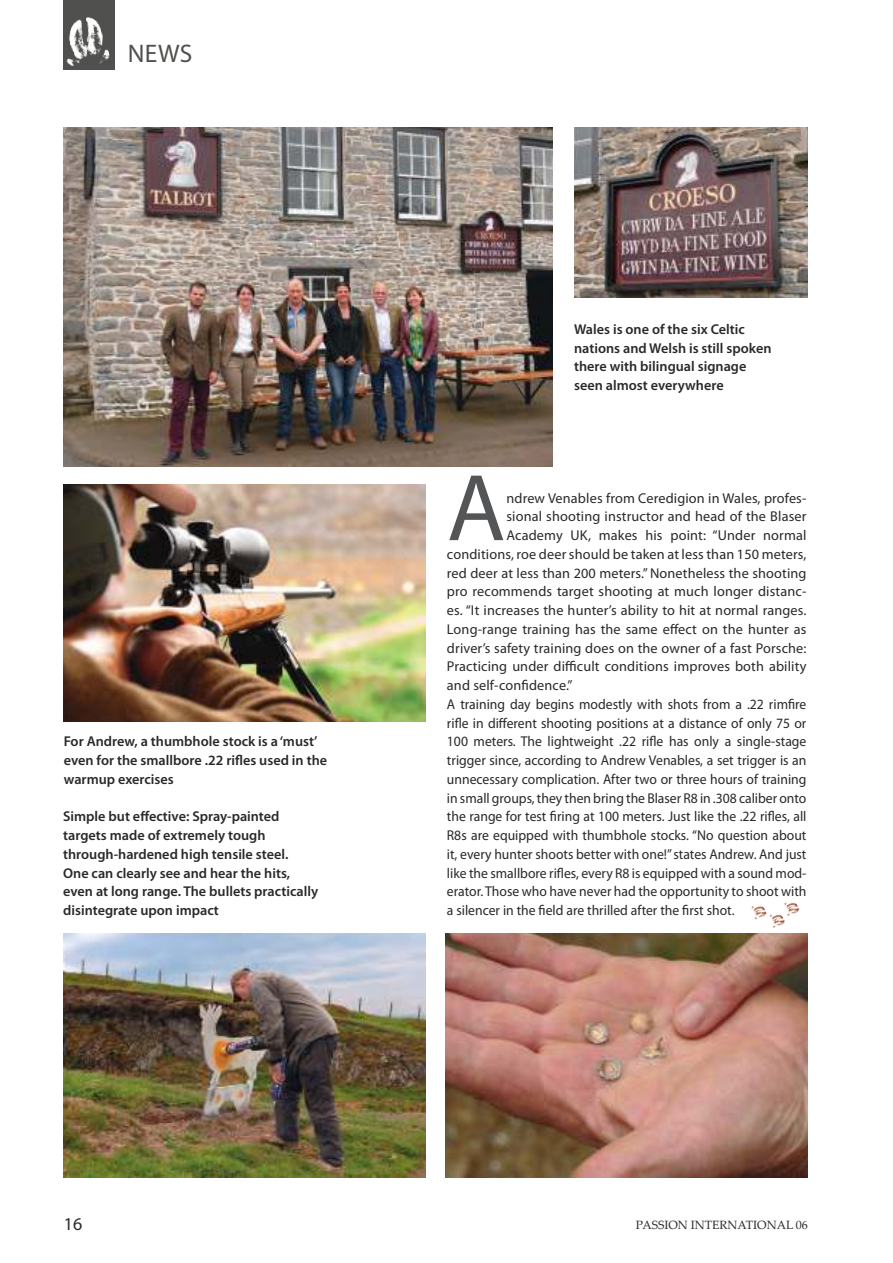
<style>
.page{position:relative;width:893px;height:1263px;background:#fff}
.page>*{position:absolute;margin:0;border:0;box-sizing:border-box;transform-origin:0 0}
.t1{font:95.7px "Myriad Pro";color:#545557}
.t2{font:25.5px "Myriad Pro";color:#50504e}
.t3{font:18px "Myriad Pro";color:#2b2829}
.t4{font:14.25px "Myriad Pro";color:#2b2829;scale:.96 1}
.t5{font:14.25px "Myriad Pro";color:#2b2829}
.t6{font:600 14.25px/18.8px "Myriad Pro";color:#2b2829}
.t7{font:12px "Palatino Linotype";color:#2b2829}
</style>
<div class="page">
<img style="left:574px;top:128px;width:234px;height:169px">
<img style="left:63px;top:485px;width:362px;height:236px">
<img style="left:63px;top:934px;width:362px;height:243px">
<img style="left:446px;top:934px;width:362px;height:243px">
<img style="left:63px;top:128px;width:490px;height:339px">
<img style="left:751px;top:906px;width:14px;height:14px">
<img style="left:765px;top:911px;width:20px;height:17px">
<img style="left:779px;top:902px;width:21px;height:19px">
<div style="left:64px;top:0;width:51px;height:70px;background:#50504e"></div>
<img style="left:63px;top:16px;width:47px;height:52px">
<h2 class="t2" style="left:128px;top:43px;width:66px">NEwS</h2>
<p class="t6" style="left:64px;top:733px;width:265px">For Andrew, a thumbhole stock is a ‘must’ even for the smallbore .22 rifles used in the warmup exercises</p>
<p class="t6" style="left:63px;top:808px;width:257px">Simple but effective: Spray-painted targets made of extremely tough through-hardened high tensile steel.<br>One can clearly see and hear the hits, even at long range. The bullets practically disintegrate upon impact</p>
<p class="t3" style="left:64px;top:1217px;width:20px">16</p>
<p class="t6" style="left:574px;top:321px;width:199px">Wales is one of the six Celtic nations and Welsh is still spoken there with bilingual signage seen almost everywhere</p>
<h1 class="t1" style="left:447px;top:471px;width:60px">A</h1>
<p class="t5" style="left:506px;top:492px;width:301px">ndrew Venables from Ceredigion in wales, profes-</p>
<p class="t5" style="left:506px;top:511px;width:301px">sional shooting instructor and head of the Blaser</p>
<p class="t5" style="left:506px;top:530px;width:301px">Academy UK, makes his point: “Under normal</p>
<p class="t5" style="left:447px;top:549px;width:361px">conditions, roe deer should be taken at less than 150 meters,</p>
<p class="t5" style="left:447px;top:567px;width:361px">red deer at less than 200 meters.” Nonetheless the shooting</p>
<p class="t5" style="left:447px;top:586px;width:361px">pro recommends target shooting at much longer distanc-</p>
<p class="t5" style="left:447px;top:605px;width:361px">es. “It increases the hunter’s ability to hit at normal ranges.</p>
<p class="t5" style="left:447px;top:624px;width:361px">Long-range training has the same efect on the hunter as</p>
<p class="t5" style="left:447px;top:642px;width:361px">driver’s safety training does on the owner of a fast Porsche:</p>
<p class="t5" style="left:447px;top:661px;width:361px">Practicing under diicult conditions improves both ability</p>
<p class="t5" style="left:447px;top:680px;width:127px">and self-conidence.”</p>
<p class="t4" style="left:447px;top:699px;width:376px">A training day begins modestly with shots from a .22 rimire</p>
<p class="t4" style="left:447px;top:717px;width:376px">rile in diferent shooting positions at a distance of only 75 or</p>
<p class="t4" style="left:447px;top:736px;width:376px">100 meters. The lightweight .22 rile has only a single-stage</p>
<p class="t4" style="left:447px;top:755px;width:376px">trigger since, according to Andrew Venables, a set trigger is an</p>
<p class="t4" style="left:447px;top:774px;width:376px">unnecessary complication. After two or three hours of training</p>
<p class="t4" style="left:447px;top:792px;width:376px">in small groups, they then bring the Blaser R8 in .308 caliber onto</p>
<p class="t4" style="left:447px;top:811px;width:376px">the range for test iring at 100 meters. Just like the .22 riles, all</p>
<p class="t4" style="left:447px;top:830px;width:376px">R8s are equipped with thumbhole stocks. “No question about</p>
<p class="t4" style="left:447px;top:849px;width:376px">it, every hunter shoots better with one!” states Andrew. And just</p>
<p class="t4" style="left:447px;top:867px;width:376px">like the smallbore riles, every R8 is equipped with a sound mod-</p>
<p class="t4" style="left:447px;top:886px;width:376px">erator. Those who have never had the opportunity to shoot with</p>
<p class="t4" style="left:447px;top:905px;width:301px">a silencer in the ield are thrilled after the irst shot.</p>
<p class="t7" style="left:636px;top:1218px;width:173px">PASSION INTERNATIONAL 06</p>
</div>
